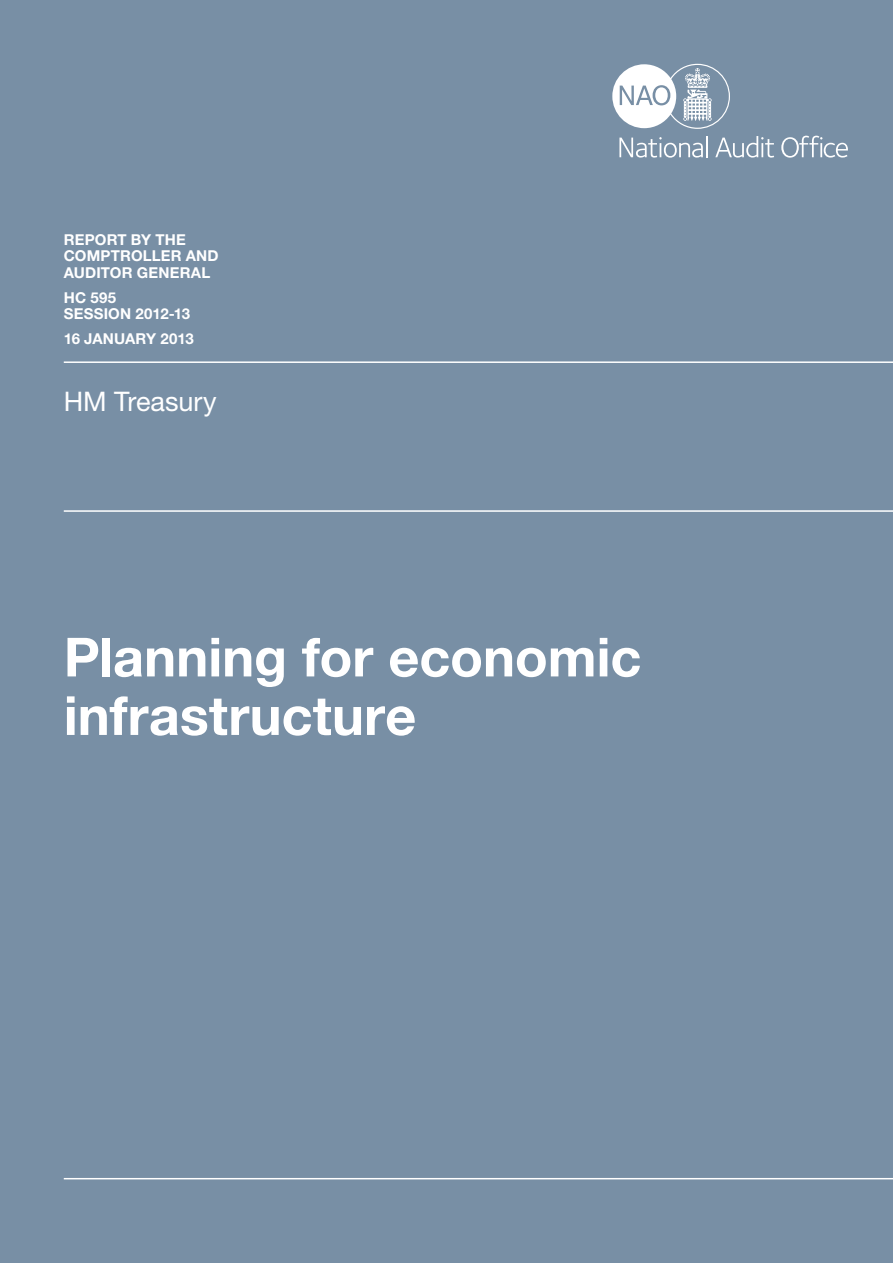
<style>
.page{position:relative;width:893px;height:1263px;background:#788fa5}
.page>*{position:absolute;margin:0;border:0;box-sizing:border-box;transform-origin:0 0}
.HEAD_COVER_TITLE{font:700 54px/58.5px "Helvetica Neue LT Std";color:#fff}
.HEAD_DEPT_NAME{font:27px "Helvetica Neue LT Std";letter-spacing:-.005em;color:#fff}
.HEAD_1_DESCRIPTOR{font:700 15px/16.5px "Helvetica Neue LT Std";letter-spacing:.01em;color:#fff}
.HEAD_2_DESCRIPTOR{font:700 15px/16.5px "Helvetica Neue LT Std";letter-spacing:.01em;color:#fff}
.HEAD_2_DESCRIPTOR-2{font:700 15px "Helvetica Neue LT Std";letter-spacing:-.01em;color:#fff}
</style>
<div class="page">
<hr style="left:64px;top:361px;width:829px;height:2px;background:#fff">
<hr style="left:64px;top:510px;width:829px;height:2px;background:#fff">
<hr style="left:64px;top:1178px;width:829px;height:1px;background:#fff">
<svg style="left:612px;top:64px;width:118px;height:65px"></svg>
<svg style="left:619px;top:137px;width:84px;height:21px"></svg>
<hr style="left:706px;top:136px;width:2px;height:21px;background:#fff">
<svg style="left:715px;top:136px;width:59px;height:22px"></svg>
<svg style="left:781px;top:136px;width:67px;height:22px"></svg>
<p class="HEAD_1_DESCRIPTOR" style="left:64px;top:231px;width:156px">REPORT BY THE<br>COMPTROLLER AND<br>AUDITOR GENERAL</p>
<p class="HEAD_2_DESCRIPTOR" style="left:64px;top:289px;width:128px">HC 595<br>SESSION 2012-13</p>
<p class="HEAD_2_DESCRIPTOR-2" style="left:64px;top:330px;width:131px">16 JANUARY 2013</p>
<p class="HEAD_DEPT_NAME" style="left:64px;top:385px;width:154px">HM Treasury</p>
<p class="HEAD_COVER_TITLE" style="left:64px;top:627px;width:579px">Planning for economic infrastructure</p>
</div>
